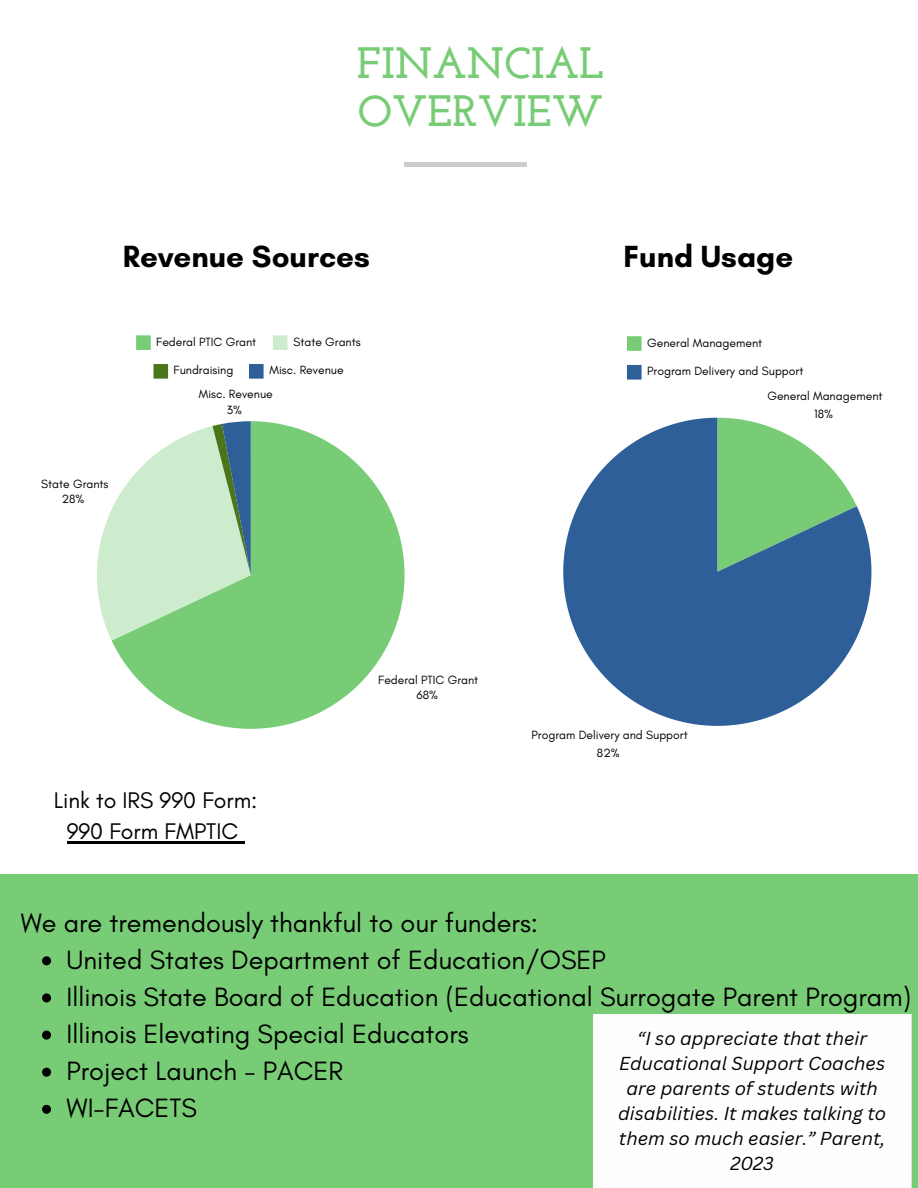
<style>
.page{position:relative;width:918px;height:1188px;background:#fff}
.page>*{position:absolute;margin:0;border:0;box-sizing:border-box;transform-origin:0 0}
.t1{font:700 43.8px/47.2px "Josefin Slab";color:#78cc76}
.t2{font:700 31.2px "Glacial Indifference";color:#000}
.t3{font:27px "Glacial Indifference";color:#000}
.t4{font:23.1px/31.5px "Glacial Indifference";color:#000;text-align:center}
.t5{font:italic 18.3px/24.9px "Canva Sans";color:#000;text-align:center}
.t6{font:12.15px/14.9px "Glacial Indifference";color:#000;text-align:center}
</style>
<div class="page">
<div style="left:405px;top:162px;width:122px;height:5px;background:#ccc"></div>
<div style="left:0;top:875px;width:918px;height:313px;background:#78cc76"></div>
<svg style="left:136px;top:335px;width:15px;height:15px"></svg>
<svg style="left:273px;top:335px;width:14px;height:15px"></svg>
<svg style="left:153px;top:364px;width:15px;height:15px"></svg>
<svg style="left:249px;top:364px;width:15px;height:15px"></svg>
<svg style="left:112px;top:421px;width:293px;height:308px;fill:#78cc76"></svg>
<svg style="left:97px;top:421px;width:154px;height:220px"></svg>
<svg style="left:627px;top:336px;width:15px;height:15px"></svg>
<svg style="left:627px;top:365px;width:15px;height:15px"></svg>
<svg style="left:563px;top:418px;width:308px;height:308px;fill:#2f5f98"></svg>
<div style="left:593px;top:1015px;width:318px;height:173px;background:#fefefe"></div>
<svg style="left:42px;top:956px;width:9px;height:9px"></svg>
<svg style="left:42px;top:993px;width:9px;height:9px"></svg>
<svg style="left:42px;top:1031px;width:9px;height:9px"></svg>
<svg style="left:42px;top:1068px;width:9px;height:9px"></svg>
<svg style="left:42px;top:1105px;width:9px;height:9px"></svg>
<hr style="left:67px;top:842px;width:171px;height:2px;background:#000">
<svg style="left:238px;top:842px;width:7px;height:2px"></svg>
<h2 class="t1" style="left:357px;top:44px;width:249px">FINANCIAL<br>OVERVIEW</h2>
<h2 class="t2" style="left:123px;top:237px;width:249px">Revenue Sources</h2>
<p class="t6" style="left:41px;top:476px;width:69px">State Grants<br>28%</p>
<p class="t6" style="left:156px;top:334px;width:102px">Federal PTIC Grant</p>
<p class="t6" style="left:294px;top:334px;width:69px">State Grants</p>
<p class="t6" style="left:174px;top:363px;width:61px">Fundraising</p>
<p class="t6" style="left:270px;top:363px;width:76px">Misc. Revenue</p>
<p class="t6" style="left:199px;top:386px;width:76px;line-height:15.5px">Misc. Revenue<br>3%</p>
<p class="t2" style="left:623px;top:237px;width:171px">Fund Usage</p>
<p class="t6" style="left:647px;top:335px;width:117px">General Management</p>
<p class="t6" style="left:647px;top:364px;width:158px">Program Delivery and Support</p>
<p class="t6" style="left:767px;top:386px;width:117px;line-height:18px">General Management<br>18%</p>
<p class="t6" style="left:378px;top:672px;width:102px">Federal PTIC Grant<br>68%</p>
<p class="t6" style="left:531px;top:726px;width:158px;line-height:18px">Program Delivery and Support<br>82%</p>
<p class="t4" style="left:54px;top:784px;width:205px">Link to IRS 990 Form:<br>990 Form FMPTIC</p>
<h4 class="t3" style="left:21px;top:906px;width:519px">We are tremendously thankful to our funders:</h4>
<h3 class="t3" style="left:67px;top:943px;width:541px">United States Department of Education/OSEP</h3>
<p class="t3" style="left:67px;top:980px;width:846px">Illinois State Board of Education (Educational Surrogate Parent Program)</p>
<p class="t3" style="left:67px;top:1017px;width:404px">Illinois Elevating Special Educators</p>
<p class="t3" style="left:67px;top:1054px;width:278px">Project Launch - PACER</p>
<p class="t3" style="left:67px;top:1092px;width:132px">WI-FACETS</p>
<p class="t5" style="left:618px;top:1026px;width:270px">“I so appreciate that their<br>Educational Support Coaches are parents of students with disabilities. It makes talking to them so much easier.” Parent,<br>2023</p>
</div>
